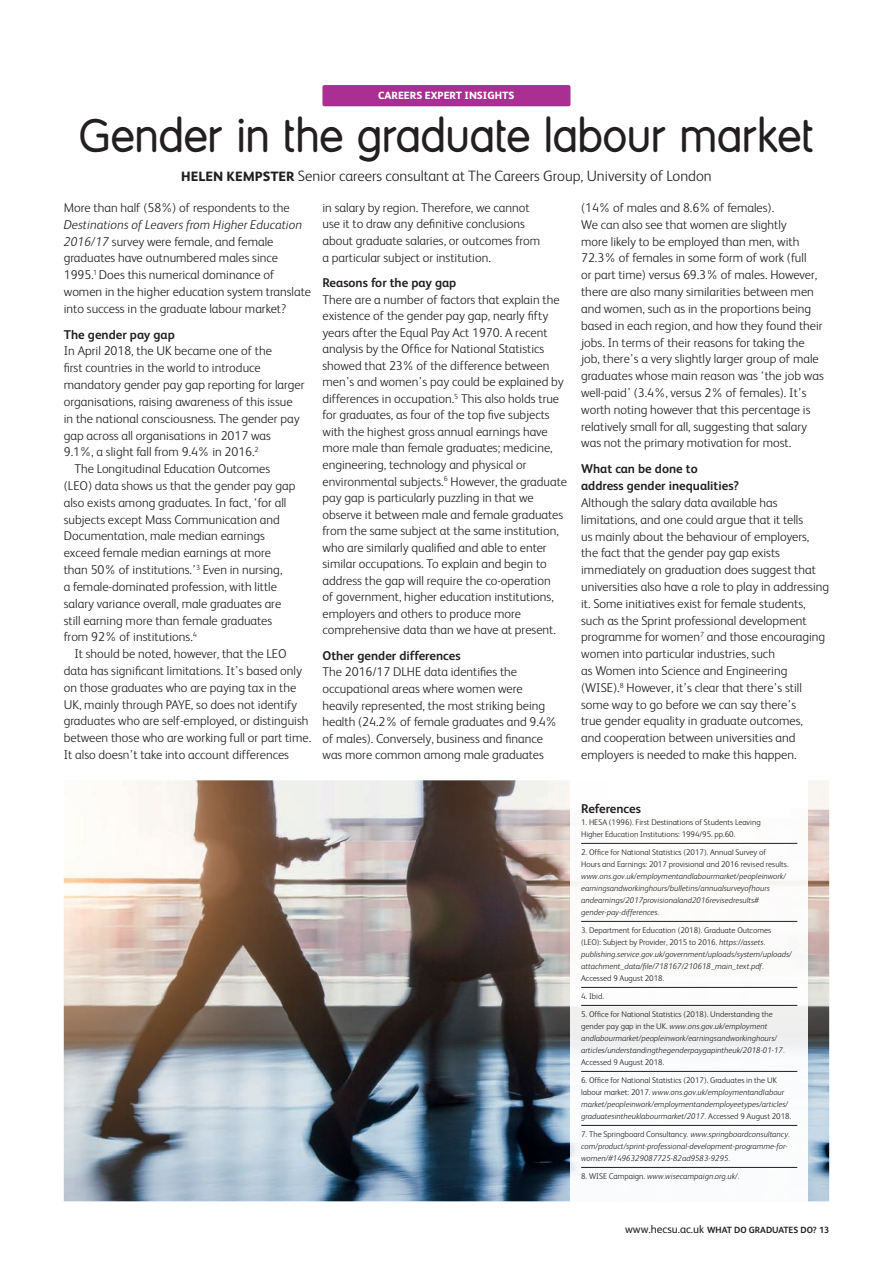
<style>
.page{position:relative;width:893px;height:1263px;background:#fff}
.page>*{position:absolute;margin:0;border:0;box-sizing:border-box;transform-origin:0 0}
.t1{font:45px "Nesimplifiedfullfont";color:#231f20}
.t2{font:300 15px "FS Albert";color:#231f20}
.t3{font:300 12.75px/16.8px "FS Albert";color:#231f20}
.t4{font:700 12.75px/16.8px "FS Albert";color:#231f20}
.t5{font:800 10.5px "FS Albert";color:#fff}
.t6{font:700 9px "FS Albert";color:#231f20}
.t7{font:italic 300 8.25px/12px "FS Albert";color:#231f20}
.t8{font:300 8.25px/12px "FS Albert";color:#231f20}
.s1{font-weight:800;font-size:13.5px}
.s2{font-style:italic}
.s3{font-style:normal}
.s4{font-weight:400;font-size:11.25px}
</style>
<div class="page">
<img style="left:64px;top:780px;width:765px;height:421px">
<div style="left:322px;top:85px;width:248px;height:21px;background:#ab2e92;border-radius:2px"></div>
<img style="left:570px;top:780px;width:238px;height:421px">
<hr style="left:581px;top:843px;width:216px;height:1px;background:#231f20">
<hr style="left:581px;top:921px;width:216px;height:1px;background:#231f20">
<hr style="left:581px;top:987px;width:216px;height:1px;background:#231f20">
<hr style="left:581px;top:1005px;width:216px;height:1px;background:#231f20">
<hr style="left:581px;top:1071px;width:216px;height:1px;background:#231f20">
<hr style="left:581px;top:1125px;width:216px;height:1px;background:#231f20">
<hr style="left:581px;top:1167px;width:216px;height:1px;background:#231f20">
<p class="t5" style="left:378px;top:89px;width:138px">CAREERS EXPERT INSIGHTS</p>
<h1 class="t1" style="left:79px;top:110px;width:737px">Gender in the graduate labour market</h1>
<p class="t2" style="left:181px;top:167px;width:532px"><span class="s1">HELEN KEMPSTER</span> Senior careers consultant at The Careers Group, University of London</p>
<p class="t3" style="left:64px;top:199px;width:228px">More than half (58%) of respondents to the</p>
<p class="t3" style="left:64px;top:216px;width:249px"><span class="s2">Destinations of Leavers from Higher Education 2016/17</span> survey were female, and female graduates have outnumbered males since 1995.<sup>1</sup> Does this numerical dominance of women in the higher education system translate into success in the graduate labour market?</p>
<p class="t4" style="left:64px;top:326px;width:113px">The gender pay gap</p>
<p class="t3" style="left:64px;top:343px;width:210px">In April 2018, the UK became one of the</p>
<p class="t3" style="left:64px;top:359px;width:199px">first countries in the world to introduce</p>
<p class="t3" style="left:64px;top:376px;width:242px">mandatory gender pay gap reporting for larger</p>
<p class="t3" style="left:64px;top:393px;width:230px">organisations, raising awareness of this issue</p>
<p class="t3" style="left:64px;top:410px;width:237px">in the national consciousness. The gender pay</p>
<p class="t3" style="left:64px;top:427px;width:209px">gap across all organisations in 2017 was</p>
<p class="t3" style="left:64px;top:443px;width:196px">9.1%, a slight fall from 9.4% in 2016.<sup>2</sup></p>
<p class="t3" style="left:74px;top:460px;width:197px">The Longitudinal Education Outcomes</p>
<p class="t3" style="left:64px;top:477px;width:233px">(LEO) data shows us that the gender pay gap</p>
<p class="t3" style="left:64px;top:494px;width:224px">also exists among graduates. In fact, ‘for all</p>
<p class="t3" style="left:64px;top:511px;width:218px">subjects except Mass Communication and</p>
<p class="t3" style="left:64px;top:528px;width:203px">Documentation, male median earnings</p>
<p class="t3" style="left:64px;top:544px;width:209px">exceed female median earnings at more</p>
<p class="t3" style="left:64px;top:561px;width:220px">than 50% of institutions.’<sup>3</sup> Even in nursing,</p>
<p class="t3" style="left:64px;top:578px;width:215px">a female-dominated profession, with little</p>
<p class="t3" style="left:64px;top:595px;width:219px">salary variance overall, male graduates are</p>
<p class="t3" style="left:64px;top:612px;width:210px">still earning more than female graduates</p>
<p class="t3" style="left:64px;top:628px;width:135px">from 92% of institutions.<sup>4</sup></p>
<p class="t3" style="left:74px;top:645px;width:214px">It should be noted, however, that the LEO</p>
<p class="t3" style="left:64px;top:662px;width:240px">data has significant limitations. It’s based only</p>
<p class="t3" style="left:64px;top:679px;width:234px">on those graduates who are paying tax in the</p>
<p class="t3" style="left:64px;top:696px;width:235px">UK, mainly through PAYE, so does not identify</p>
<p class="t3" style="left:64px;top:713px;width:246px">graduates who are self-employed, or distinguish</p>
<p class="t3" style="left:64px;top:729px;width:249px">between those who are working full or part time.</p>
<p class="t3" style="left:64px;top:746px;width:227px">It also doesn’t take into account differences</p>
<p class="t3" style="left:322px;top:199px;width:219px">in salary by region. Therefore, we cannot use it to draw any definitive conclusions about graduate salaries, or outcomes from a particular subject or institution.</p>
<p class="t4" style="left:322px;top:274px;width:135px">Reasons for the pay gap</p>
<p class="t3" style="left:322px;top:291px;width:246px">There are a number of factors that explain the existence of the gender pay gap, nearly fifty years after the Equal Pay Act 1970. A recent analysis by the Office for National Statistics showed that 23% of the difference between men’s and women’s pay could be explained by differences in occupation.<sup>5</sup> This also holds true for graduates, as four of the top five subjects with the highest gross annual earnings have more male than female graduates; medicine, engineering, technology and physical or environmental subjects.<sup>6</sup> However, the graduate pay gap is particularly puzzling in that we observe it between male and female graduates from the same subject at the same institution, who are similarly qualified and able to enter similar occupations. To explain and begin to address the gap will require the co-operation<br>of government, higher education institutions, employers and others to produce more comprehensive data than we have at present.</p>
<p class="t4" style="left:322px;top:647px;width:140px">Other gender differences</p>
<p class="t3" style="left:322px;top:664px;width:237px">The 2016/17 DLHE data identifies the occupational areas where women were heavily represented, the most striking being health (24.2% of female graduates and 9.4% of males). Conversely, business and finance was more common among male graduates</p>
<p class="t3" style="left:581px;top:199px;width:244px">(14% of males and 8.6% of females).<br>We can also see that women are slightly<br>more likely to be employed than men, with 72.3% of females in some form of work (full<br>or part time) versus 69.3% of males. However, there are also many similarities between men and women, such as in the proportions being based in each region, and how they found their jobs. In terms of their reasons for taking the job, there’s a very slightly larger group of male graduates whose main reason was ‘the job was well-paid’ (3.4%, versus 2% of females). It’s worth noting however that this percentage is relatively small for all, suggesting that salary was not the primary motivation for most.</p>
<p class="t4" style="left:581px;top:460px;width:160px">What can be done to address gender inequalities?</p>
<p class="t3" style="left:581px;top:494px;width:250px">Although the salary data available has limitations, and one could argue that it tells<br>us mainly about the behaviour of employers, the fact that the gender pay gap exists immediately on graduation does suggest that universities also have a role to play in addressing it. Some initiatives exist for female students, such as the Sprint professional development programme for women<sup>7</sup> and those encouraging women into particular industries, such<br>as Women into Science and Engineering (WISE).<sup>8</sup> However, it’s clear that there’s still some way to go before we can say there’s<br>true gender equality in graduate outcomes,<br>and cooperation between universities and employers is needed to make this happen.</p>
<p class="t4" style="left:581px;top:800px;width:61px">References</p>
<p class="t8" style="left:581px;top:816px;width:181px">1. HESA (1996). First Destinations of Students Leaving<br>Higher Education Institutions: 1994/95. pp.60.</p>
<p class="t8" style="left:581px;top:846px;width:209px">2. Office for National Statistics (2017). Annual Survey of<br>Hours and Earnings: 2017 provisional and 2016 revised results.</p>
<p class="t7" style="left:581px;top:870px;width:206px">www.ons.gov.uk/employmentandlabourmarket/peopleinwork/ earningsandworkinghours/bulletins/annualsurveyofhours andearnings/2017provisionaland2016revisedresults# gender-pay-differences.</p>
<p class="t7" style="left:581px;top:924px;width:212px"><span class="s3">3. Department for Education (2018). Graduate Outcomes (LEO): Subject by Provider, 2015 to 2016.</span> https://assets. publishing.service.gov.uk/government/uploads/system/uploads/ attachment_data/file/718167/210618_main_text.pdf.</p>
<p class="t8" style="left:581px;top:972px;width:85px">Accessed 9 August 2018.</p>
<p class="t8" style="left:581px;top:990px;width:24px">4. Ibid.</p>
<p class="t7" style="left:581px;top:1008px;width:205px"><span class="s3">5. Office for National Statistics (2018). Understanding the gender pay gap in the UK.</span> www.ons.gov.uk/employment andlabourmarket/peopleinwork/earningsandworkinghours/ articles/understandingthegenderpaygapintheuk/2018-01-17.</p>
<p class="t8" style="left:581px;top:1056px;width:85px">Accessed 9 August 2018.</p>
<p class="t7" style="left:581px;top:1074px;width:212px"><span class="s3">6. Office for National Statistics (2017). Graduates in the UK labour market: 2017.</span> www.ons.gov.uk/employmentandlabour market/peopleinwork/employmentandemployeetypes/articles/ graduatesintheuklabourmarket/2017. <span class="s3">Accessed 9 August 2018.</span></p>
<p class="t7" style="left:581px;top:1128px;width:210px"><span class="s3">7. The Springboard Consultancy.</span> www.springboardconsultancy. com/product/sprint-professional-development-programme-for&shy;women/#1496329087725-82ad9583-9295.</p>
<p class="t7" style="left:581px;top:1170px;width:160px"><span class="s3">8. WISE Campaign.</span> www.wisecampaign.org.uk/.</p>
<p class="t6" style="left:625px;top:1225px;width:205px"><span class="s4">www.hecsu.ac.uk</span> WHAT DO GRADUATES DO? 13</p>
</div>
